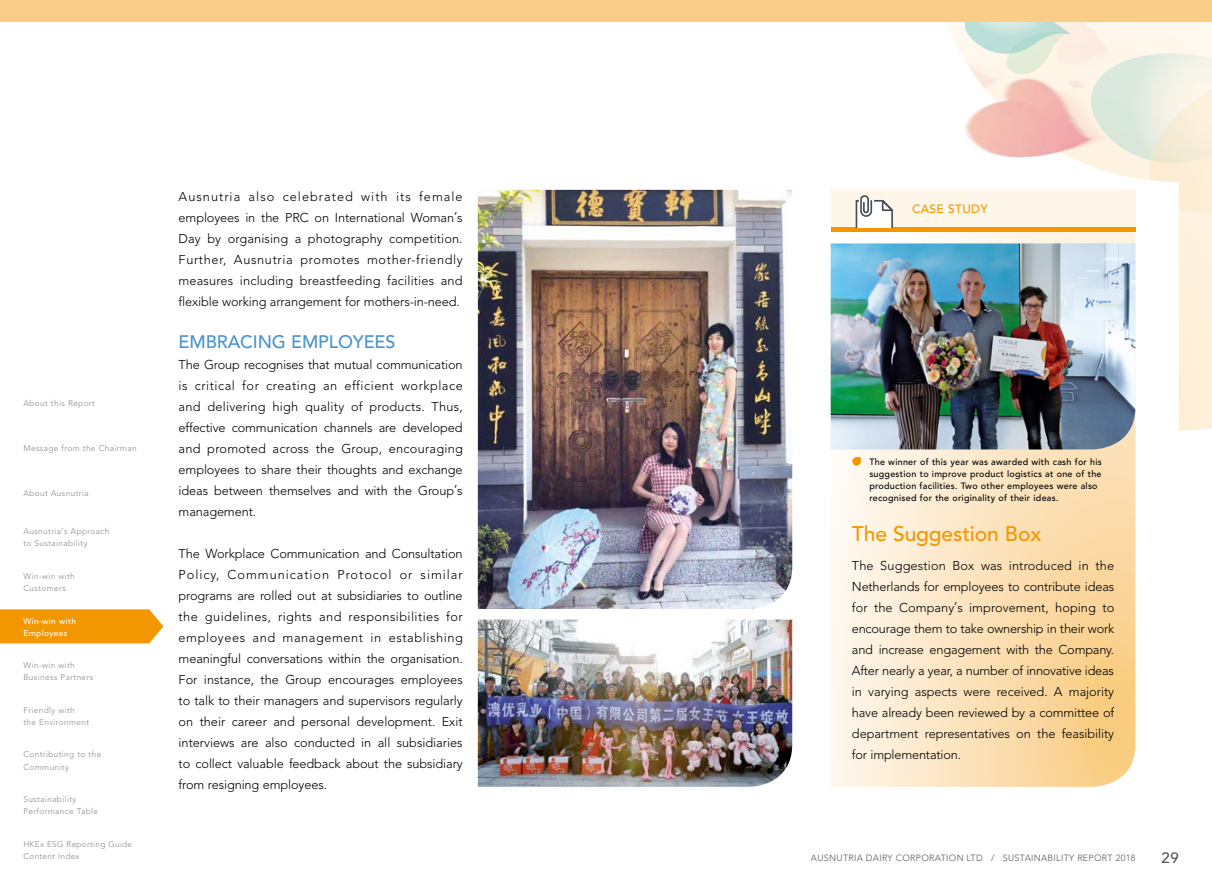
<style>
.page{position:relative;width:1212px;height:893px;background:#fff}
.page>*{position:absolute;margin:0;border:0;box-sizing:border-box;transform-origin:0 0}
.t1{font:500 21px "Avenir LT Std";letter-spacing:-.005em;color:#f39700}
.t2{font:500 18px "Avenir LT Std";letter-spacing:-.005em;color:#4694d1}
.t3{font:500 15px "Avenir LT Std";color:#595757}
.t4{font:300 12.75px/21px "Avenir LT Std";letter-spacing:-.01em;color:#000;text-align:justify}
.t5{font:500 12px "Avenir LT Std";letter-spacing:.03em;color:#f39700}
.t6{font:500 9.15px/12px "Avenir LT Std";letter-spacing:.03em;color:#000}
.t7{font:300 9px "Avenir LT Std";letter-spacing:.035em;color:#595757}
.t8{font:300 8.25px/12px "Avenir LT Std";letter-spacing:.045em;color:#898989}
.t9{font:500 8.25px/12px "Avenir LT Std";letter-spacing:.05em;color:#fff}
</style>
<div class="page">
<svg style="left:1135px;top:215px;width:77px;height:216px"></svg>
<svg style="left:965px;top:21px;width:247px;height:194px;background:#f0f0e3"></svg>
<div style="left:0;top:0;width:1212px;height:21px;background:#facd89"></div>
<img style="left:963px;top:57px;width:143px;height:118px">
<svg style="left:0;top:609px;width:163px;height:34px;background:#f39c0c"></svg>
<img style="left:478px;top:190px;width:314px;height:419px">
<img style="left:478px;top:620px;width:314px;height:167px">
<svg style="left:831px;top:231px;width:304px;height:556px;background:#fbe3be"></svg>
<img style="left:831px;top:243px;width:304px;height:206px">
<div style="left:831px;top:189px;width:304px;height:38px;background:#fff6ea"></div>
<hr style="left:831px;top:227px;width:304px;height:4px;background:#f39700">
<svg style="left:855px;top:195px;width:38px;height:32px"></svg>
<svg style="left:852px;top:457px;width:9px;height:9px"></svg>
<p class="t8" style="left:23px;top:397px;width:73px">About this Report</p>
<p class="t8" style="left:23px;top:442px;width:115px">Message from the Chairman</p>
<p class="t8" style="left:23px;top:487px;width:67px">About Ausnutria</p>
<p class="t8" style="left:23px;top:525px;width:87px">Ausnutria’s Approach to Sustainability</p>
<p class="t8" style="left:23px;top:570px;width:53px">Win-win with<br>Customers</p>
<p class="t9" style="left:23px;top:615px;width:54px">Win-win with<br>Employees</p>
<p class="t8" style="left:23px;top:659px;width:71px">Win-win with<br>Business Partners</p>
<p class="t8" style="left:23px;top:704px;width:67px">Friendly with the Environment</p>
<p class="t8" style="left:23px;top:749px;width:79px">Contributing to the<br>Community</p>
<p class="t8" style="left:23px;top:793px;width:76px">Sustainability<br>Performance Table</p>
<p class="t8" style="left:23px;top:838px;width:110px">HKEx ESG Reporting Guide<br>Content Index</p>
<p class="t4" style="left:179px;top:186px;width:286px">Ausnutria also celebrated with its female employees in the PRC on International Woman’s Day by organising a photography competition.<br>Further, Ausnutria promotes mother-friendly measures including breastfeeding facilities and flexible working arrangement for mothers-in-need.</p>
<h2 class="t2" style="left:179px;top:331px;width:218px">EMBRACING EMPLOYEES</h2>
<p class="t4" style="left:179px;top:354px;width:286px">The Group recognises that mutual communication is critical for creating an efficient workplace and delivering high quality of products. Thus, effective communication channels are developed and promoted across the Group, encouraging employees to share their thoughts and exchange ideas between themselves and with the Group’s management.</p>
<p class="t4" style="left:179px;top:543px;width:286px">The Workplace Communication and Consultation Policy, Communication Protocol or similar programs are rolled out at subsidiaries to outline the guidelines, rights and responsibilities for employees and management in establishing meaningful conversations within the organisation.<br>For instance, the Group encourages employees to talk to their managers and supervisors regularly on their career and personal development. Exit interviews are also conducted in all subsidiaries to collect valuable feedback about the subsidiary from resigning employees.</p>
<p class="t4" style="left:852px;top:555px;width:264px">The Suggestion Box was introduced in the Netherlands for employees to contribute ideas for the Company’s improvement, hoping to encourage them to take ownership in their work and increase engagement with the Company.<br>After nearly a year, a number of innovative ideas in varying aspects were received. A majority have already been reviewed by a committee of department representatives on the feasibility for implementation.</p>
<p class="t5" style="left:912px;top:202px;width:77px">CASE STUDY</p>
<p class="t6" style="left:869px;top:456px;width:234px">The winner of this year was awarded with cash for his suggestion to improve product logistics at one of the production facilities. Two other employees were also recognised for the originality of their ideas.</p>
<h1 class="t1" style="left:852px;top:521px;width:191px">The Suggestion Box</h1>
<p class="t7" style="left:811px;top:852px;width:326px">AUSNUTRIA DAIRY CORPORATION LTD / SUSTAINABILITY REPORT 2018</p>
<p class="t3" style="left:1161px;top:849px;width:19px">29</p>
</div>
